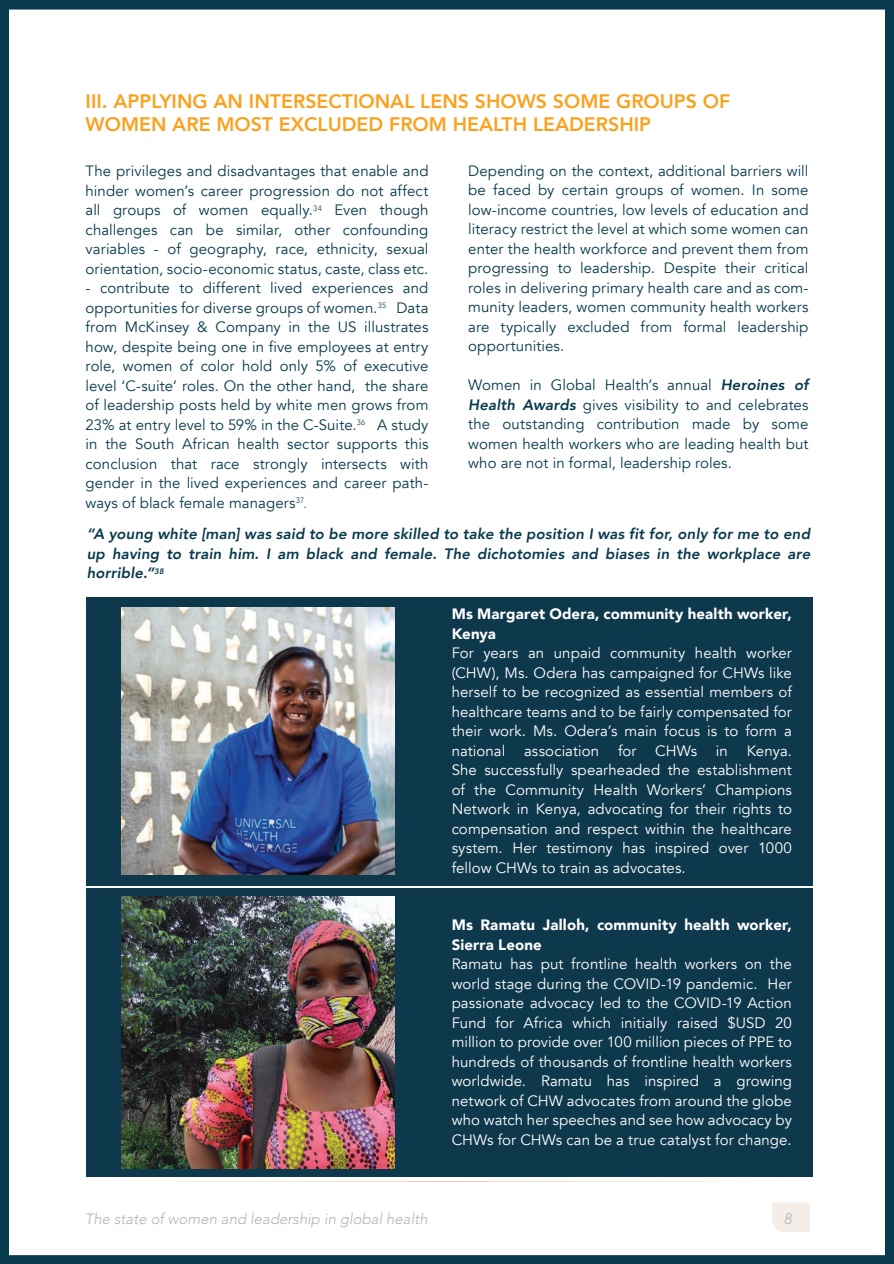
<style>
.page{position:relative;width:894px;height:1264px;background:#fff}
.page>*{position:absolute;margin:0;border:0;box-sizing:border-box;transform-origin:0 0}
.t1{font:800 19.5px/23.4px "Avenir";color:#f9a220}
.t2{font:15px/19.5px "Avenir";letter-spacing:.005em;color:#083a4d;text-align:justify}
.t3{font:15px/19.5px "Avenir";letter-spacing:.005em;color:#fff;text-align:justify}
.t4{font:italic 800 15px/19.5px "Avenir";letter-spacing:.01em;color:#083a4d;text-align:justify}
.t5{font:900 15px/19.5px "Avenir";letter-spacing:.015em;color:#fff}
.t6{font:italic 300 15px "Avenir";color:#b4b5b5}
.s1{font-weight:300;font-size:13.5px;color:#073647}
.s2{font-weight:800;font-style:italic}
</style>
<div class="page">
<div style="left:87px;top:597px;width:725px;height:288px;background:#0e384c"></div>
<div style="left:87px;top:888px;width:725px;height:288px;background:#0e384c"></div>
<img style="left:122px;top:608px;width:272px;height:266px">
<img style="left:122px;top:896px;width:272px;height:273px">
<div style="left:0;top:0;width:893px;height:1264px;border:9px solid #083a4d"></div>
<svg style="left:772px;top:1202px;width:37px;height:30px"></svg>
<svg style="left:131px;top:1181px;width:634px;height:1px"></svg>
<h1 class="t1" style="left:86px;top:91px;width:646px">III. APPLYING AN INTERSECTIONAL LENS SHOWS SOME GROUPS OF<br>WOMEN ARE MOST EXCLUDED FROM HEALTH LEADERSHIP</h1>
<p class="t2" style="left:86px;top:162px;width:344px">The privileges and disadvantages that enable and hinder women’s career progression do not affect all groups of women equally.<sup>34</sup> Even though challenges can be similar, other confounding variables - of geography, race, ethnicity, sexual orientation, socio-economic status, caste, class etc.</p>
<p class="t2" style="left:86px;top:279px;width:344px">- contribute to different lived experiences and opportunities for diverse groups of women.<sup>35</sup> Data from McKinsey &amp; Company in the US illustrates how, despite being one in five employees at entry role, women of color hold only 5% of executive level ‘C-suite’ roles. On the other hand, the share of leadership posts held by white men grows from 23% at entry level to 59% in the C-Suite.<sup>36</sup> A study in the South African health sector supports this conclusion that race strongly intersects with gender in the lived experiences and career path&shy;ways of black female managers<sup>37</sup><span class="s1">.</span></p>
<p class="t2" style="left:468px;top:162px;width:341px">Depending on the context, additional barriers will be faced by certain groups of women. In some low-income countries, low levels of education and literacy restrict the level at which some women can enter the health workforce and prevent them from progressing to leadership. Despite their critical roles in delivering primary health care and as com&shy;munity leaders, women community health workers are typically excluded from formal leadership opportunities.</p>
<p class="t2" style="left:468px;top:377px;width:341px">Women in Global Health’s annual <span class="s2">Heroines of Health Awards</span> gives visibility to and celebrates the outstanding contribution made by some women health workers who are leading health but who are not in formal, leadership roles.</p>
<p class="t4" style="left:87px;top:525px;width:724px">“A young white [man] was said to be more skilled to take the position I was fit for, only for me to end up having to train him. I am black and female. The dichotomies and biases in the workplace are horrible.”<sup>38</sup></p>
<p class="t5" style="left:451px;top:605px;width:341px">Ms Margaret Odera, community health worker,<br>Kenya</p>
<p class="t3" style="left:451px;top:644px;width:341px">For years an unpaid community health worker (CHW), Ms. Odera has campaigned for CHWs like herself to be recognized as essential members of healthcare teams and to be fairly compensated for their work. Ms. Odera’s main focus is to form a national</p>
<p class="t3" style="left:524px;top:742px;width:77px">association</p>
<p class="t3" style="left:617px;top:742px;width:20px">for</p>
<p class="t3" style="left:655px;top:742px;width:43px">CHWs</p>
<p class="t3" style="left:715px;top:742px;width:14px">in</p>
<p class="t3" style="left:451px;top:742px;width:341px;text-indent:295px">Kenya.<br>She successfully spearheaded the establishment of the Community Health Workers’ Champions Network in Kenya, advocating for their rights to compensation and respect within the healthcare system. Her testimony has inspired over 1000 fellow CHWs to train as advocates.</p>
<p class="t5" style="left:451px;top:916px;width:341px">Ms Ramatu Jalloh, community health worker,<br>Sierra Leone</p>
<p class="t3" style="left:451px;top:956px;width:341px">Ramatu has put frontline health workers on the world stage during the COVID-19 pandemic. Her passionate advocacy led to the COVID-19 Action Fund for Africa which initially raised $USD 20 million to provide over 100 million pieces of PPE to hundreds of thousands of frontline health workers worldwide. Ramatu has inspired a growing network of CHW advocates from around the globe who watch her speeches and see how advocacy by CHWs for CHWs can be a true catalyst for change.</p>
<p class="t6" style="left:85px;top:1212px;width:344px">The state of women and leadership in global health</p>
<p class="t6" style="left:783px;top:1212px;width:9px">8</p>
</div>
